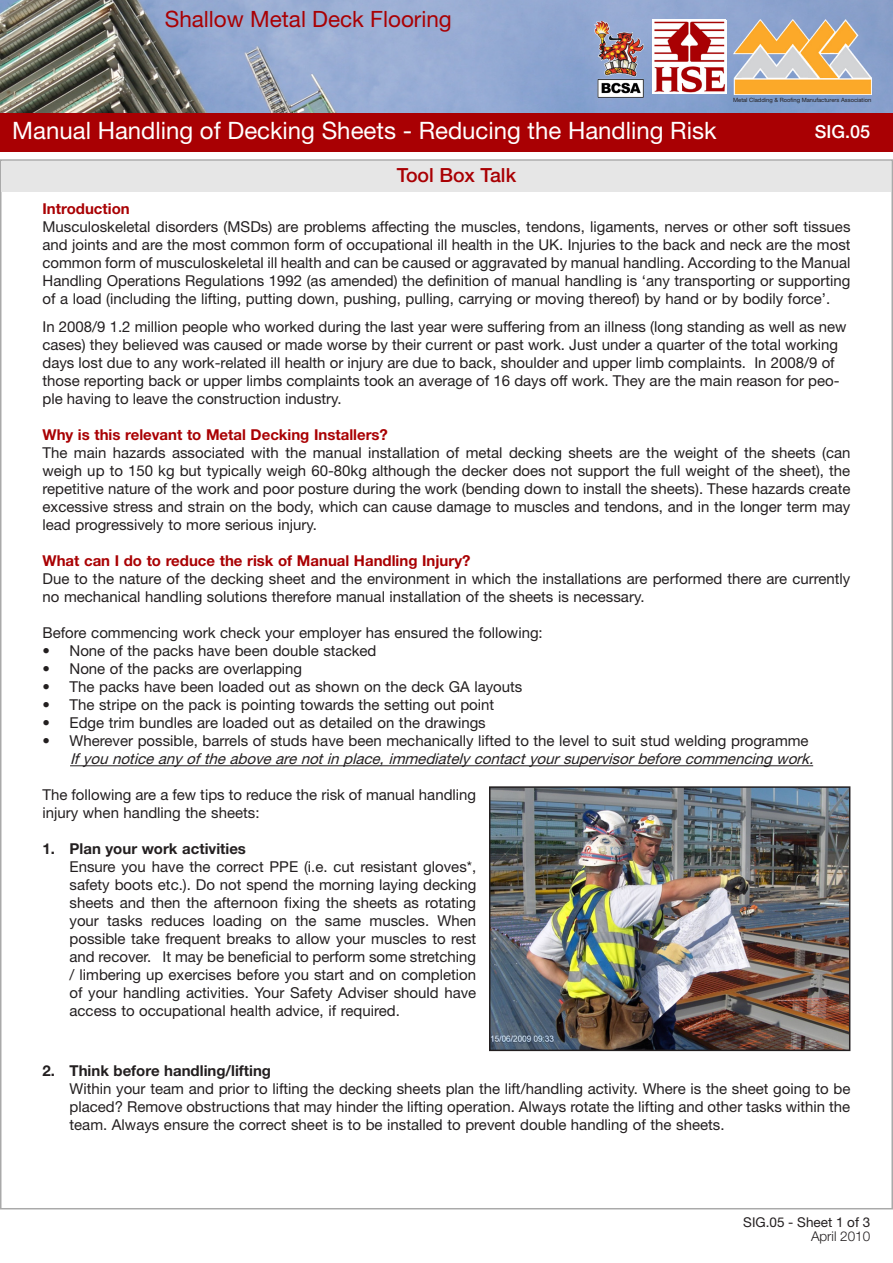
<style>
.page{position:relative;width:893px;height:1263px;background:#fff}
.page>*{position:absolute;margin:0;border:0;box-sizing:border-box;transform-origin:0 0}
.t1{font:24px "Helvetica Neue";color:#fff}
.t2{font:22.5px "Helvetica Neue";color:#a90003}
.t3{font:500 19.5px "Helvetica Neue";color:#a90003}
.t4{font:500 18px "Helvetica Neue";color:#fff}
.t5{font:15px/18px "Helvetica Neue";color:#231f20}
.t6{font:700 15px "Helvetica Neue";color:#a90003}
.t7{font:italic 15px "Helvetica Neue";color:#231f20}
.t8{font:700 15px "Helvetica Neue";color:#231f20}
.t9{font:13.5px "Helvetica Neue";color:#231f20}
.t10{font:300 13.5px "Helvetica Neue";color:#231f20}
.t11{font:5.85px "Helvetica Neue";color:#231f20}
.s1{font-weight:700}
</style>
<div class="page">
<img style="left:0;top:0;width:893px;height:113px">
<div style="left:0;top:113px;width:893px;height:39px;background:#a90003"></div>
<div style="left:2px;top:161px;width:889px;height:31px;background:#e6e6e6"></div>
<hr style="left:70px;top:765px;width:743px;height:1px;background:#231f20">
<img style="left:733px;top:20px;width:138px;height:74px">
<img style="left:652px;top:21px;width:74px;height:73px">
<img style="left:492px;top:789px;width:355px;height:259px">
<div style="left:489px;top:786px;width:361px;height:265px;border:2px solid #231f20"></div>
<img style="left:593px;top:21px;width:57px;height:80px">
<p class="t2" style="left:165px;top:6px;width:289px">Shallow Metal Deck Flooring</p>
<p class="t1" style="left:12px;top:117px;width:706px">Manual Handling of Decking Sheets - Reducing the Handling Risk</p>
<p class="t3" style="left:397px;top:164px;width:121px">Tool Box Talk</p>
<p class="t11" style="left:733px;top:97px;width:140px">Metal Cladding &amp; Roofing Manufacturers Association</p>
<p class="t4" style="left:815px;top:121px;width:57px">SIG.05</p>
<p class="t6" style="left:43px;top:199px;width:89px">Introduction</p>
<p class="t5" style="left:43px;top:217px;width:809px;text-align:justify">Musculoskeletal disorders (MSDs) are problems affecting the muscles, tendons, ligaments, nerves or other soft tissues and joints and are the most common form of occupational ill health in the UK. Injuries to the back and neck are the most common form of musculoskeletal ill health and can be caused or aggravated by manual handling. According to the Manual Handling Operations Regulations 1992 (as amended) the definition of manual handling is ‘any transporting or supporting of a load (including the lifting, putting down, pushing, pulling, carrying or moving thereof) by hand or by bodily force’.</p>
<p class="t5" style="left:43px;top:318px;width:805px">In 2008/9 1.2 million people who worked during the last year were suffering from an illness (long standing as well as new cases) they believed was caused or made worse by their current or past work. Just under a quarter of the total working days lost due to any work-related ill health or injury are due to back, shoulder and upper limb complaints. In 2008/9 of those reporting back or upper limbs complaints took an average of 16 days off work. They are the main reason for peo&shy;ple having to leave the construction industry.</p>
<p class="t6" style="left:43px;top:426px;width:347px">Why is this relevant to Metal Decking Installers?</p>
<p class="t5" style="left:43px;top:444px;width:809px;text-align:justify">The main hazards associated with the manual installation of metal decking sheets are the weight of the sheets (can weigh up to 150 kg but typically weigh 60-80kg although the decker does not support the full weight of the sheet), the repetitive nature of the work and poor posture during the work (bending down to install the sheets). These hazards create excessive stress and strain on the body, which can cause damage to muscles and tendons, and in the longer term may lead progressively to more serious injury.</p>
<p class="t6" style="left:43px;top:552px;width:429px">What can I do to reduce the risk of Manual Handling Injury?</p>
<p class="t5" style="left:43px;top:570px;width:809px">Due to the nature of the decking sheet and the environment in which the installations are performed there are currently no mechanical handling solutions therefore manual installation of the sheets is necessary.</p>
<p class="t5" style="left:43px;top:624px;width:502px">Before commencing work check your employer has ensured the following:</p>
<p class="t5" style="left:70px;top:642px;width:308px">None of the packs have been double stacked</p>
<p class="t5" style="left:70px;top:660px;width:234px">None of the packs are overlapping</p>
<p class="t5" style="left:70px;top:678px;width:454px">The packs have been loaded out as shown on the deck GA layouts</p>
<p class="t5" style="left:70px;top:696px;width:426px">The stripe on the pack is pointing towards the setting out point</p>
<p class="t5" style="left:70px;top:714px;width:418px">Edge trim bundles are loaded out as detailed on the drawings</p>
<p class="t5" style="left:70px;top:732px;width:741px">Wherever possible, barrels of studs have been mechanically lifted to the level to suit stud welding programme</p>
<p class="t7" style="left:70px;top:750px;width:749px">Ifyounoticeany oftheabovearenotinplace,immediately contactyoursupervisorbeforecommencingwork.</p>
<p class="t5" style="left:43px;top:786px;width:435px">The following are a few tips to reduce the risk of manual handling injury when handling the sheets:</p>
<p class="t5" style="left:70px;top:840px;width:408px"><span class="s1">Plan your work activities<br></span>Ensure you have the correct PPE (i.e. cut resistant gloves*, safety boots etc.). Do not spend the morning laying decking sheets and then the afternoon fixing the sheets as rotating your tasks reduces loading on the same muscles. When possible take frequent breaks to allow your muscles to rest and recover. It may be beneficial to perform some stretching / limbering up exercises before you start and on completion of your handling activities. Your Safety Adviser should have access to occupational health advice, if required.</p>
<p class="t5" style="left:43px;top:642px;width:9px;text-align:justify">• • • • • •</p>
<p class="t8" style="left:43px;top:840px;width:14px">1.</p>
<p class="t8" style="left:43px;top:1062px;width:14px">2.</p>
<p class="t5" style="left:70px;top:1062px;width:782px"><span class="s1">Think before handling/lifting<br></span>Within your team and prior to lifting the decking sheets plan the lift/handling activity. Where is the sheet going to be placed? Remove obstructions that may hinder the lifting operation. Always rotate the lifting and other tasks within the team. Always ensure the correct sheet is to be installed to prevent double handling of the sheets.</p>
<p class="t9" style="left:743px;top:1214px;width:129px">SIG.05 - Sheet 1 of 3</p>
<p class="t10" style="left:811px;top:1228px;width:61px">April 2010</p>
</div>
